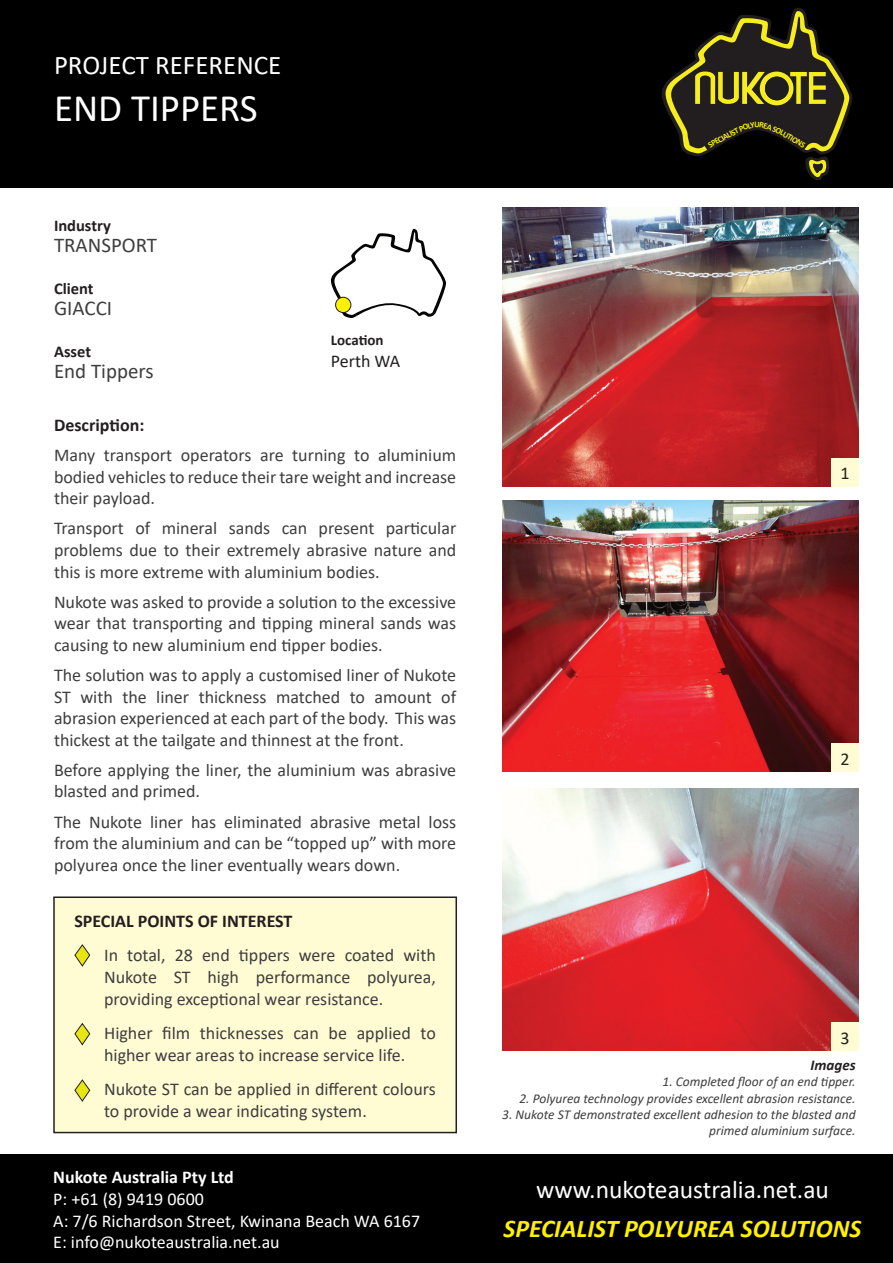
<style>
.page{position:relative;width:893px;height:1263px;background:#fff}
.page>*{position:absolute;margin:0;border:0;box-sizing:border-box;transform-origin:0 0}
.t1{font:39px "Calibri";color:#fff}
.t2{font:27px "Calibri";color:#fff}
.t3{font:italic 700 25.5px "Calibri";color:#fff101}
.t4{font:25.5px "Calibri";color:#fff}
.t5{font:21px "Calibri";color:#3e3e3f}
.t6{font:18px/21.6px "Calibri";color:#3e3e3f;text-align:justify}
.t7{font:18px/21.6px "Calibri";color:#fff}
.t8{font:700 18px "Calibri";color:#231f20}
.t9{font:700 18px "Calibri";color:#fff}
.t10{font:18px "Calibri";color:#231f20}
.t11{font:700 16.5px "Calibri";color:#231f20}
.t12{font:700 15px "Calibri";color:#231f20}
.t13{font:italic 700 15px "Calibri";color:#231f20}
.t14{font:italic 13.5px/16.2px "Calibri";color:#3e3e3f;text-align:right}
</style>
<div class="page">
<div style="left:0;top:1154px;width:893px;height:109px;background:#000"></div>
<div style="left:0;top:0;width:893px;height:187px;background:#000"></div>
<img style="left:502px;top:207px;width:357px;height:279px">
<img style="left:502px;top:501px;width:357px;height:271px">
<img style="left:502px;top:789px;width:357px;height:262px">
<div style="left:54px;top:897px;width:402px;height:235px;background:#fffbd3"></div>
<div style="left:53px;top:896px;width:404px;height:237px;border:2px solid #231f20"></div>
<svg style="left:74px;top:944px;width:16px;height:23px"></svg>
<svg style="left:74px;top:1023px;width:16px;height:22px"></svg>
<svg style="left:74px;top:1079px;width:16px;height:23px"></svg>
<div style="left:831px;top:458px;width:28px;height:28px;background:#fffbd3"></div>
<div style="left:831px;top:744px;width:28px;height:28px;background:#fffbd3"></div>
<div style="left:831px;top:1023px;width:28px;height:28px;background:#fffbd3"></div>
<svg style="left:331px;top:229px;width:115px;height:89px"></svg>
<div style="left:336px;top:297px;width:15px;height:16px;background:#fff101;border-radius:50%"></div>
<div style="left:335px;top:297px;width:16px;height:16px;border:1px solid #231f20;border-radius:50%"></div>
<svg style="left:662px;top:8px;width:191px;height:172px"></svg>
<h2 class="t2" style="left:54px;top:47px;width:229px">PROJECT REFERENCE</h2>
<h1 class="t1" style="left:54px;top:81px;width:205px">END TIPPERS</h1>
<p class="t11" style="left:54px;top:214px;width:58px">Industry</p>
<p class="t5" style="left:54px;top:231px;width:105px">TRANSPORT</p>
<p class="t11" style="left:54px;top:277px;width:41px">Client</p>
<p class="t5" style="left:54px;top:294px;width:60px">GIACCI</p>
<p class="t11" style="left:54px;top:340px;width:39px">Asset</p>
<p class="t5" style="left:54px;top:357px;width:101px">End Tippers</p>
<p class="t8" style="left:54px;top:412px;width:92px">Description:</p>
<p class="t6" style="left:54px;top:444px;width:404px">Many transport operators are turning to aluminium bodied vehicles to reduce their tare weight and increase their payload.</p>
<p class="t6" style="left:54px;top:517px;width:404px">Transport of mineral sands can present particular problems due to their extremely abrasive nature and this is more extreme with aluminium bodies.</p>
<p class="t6" style="left:54px;top:590px;width:404px">Nukote was asked to provide a solution to the excessive wear that transporting and tipping mineral sands was causing to new aluminium end tipper bodies.</p>
<p class="t6" style="left:54px;top:664px;width:404px">The solution was to apply a customised liner of Nukote ST with the liner thickness matched to amount of abrasion experienced at each part of the body. This was thickest at the tailgate and thinnest at the front.</p>
<p class="t6" style="left:54px;top:759px;width:404px">Before applying the liner, the aluminium was abrasive blasted and primed.</p>
<p class="t6" style="left:54px;top:810px;width:404px">The Nukote liner has eliminated abrasive metal loss from the aluminium and can be “topped up” with more polyurea once the liner eventually wears down.</p>
<p class="t12" style="left:331px;top:330px;width:54px">Location</p>
<p class="t10" style="left:331px;top:348px;width:71px">Perth WA</p>
<p class="t8" style="left:74px;top:908px;width:220px">SPECIAL POINTS OF INTEREST</p>
<p class="t6" style="left:104px;top:944px;width:333px;text-indent:-26px">◊ In total, 28 end tippers were coated with Nukote ST high performance polyurea, providing exceptional wear resistance.</p>
<p class="t6" style="left:79px;top:1022px;width:359px;text-align:center">◊ Higher film thicknesses can be applied to higher wear areas to increase service life.</p>
<p class="t6" style="left:104px;top:1078px;width:333px;text-indent:-26px">◊ Nukote ST can be applied in different colours to provide a wear indicating system.</p>
<p class="t9" style="left:53px;top:1164px;width:182px">Nukote Australia Pty Ltd</p>
<p class="t7" style="left:53px;top:1188px;width:368px">P: +61 (8) 9419 0600<br>A: 7/6 Richardson Street, Kwinana Beach WA 6167<br>E: info@nukoteaustralia.net.au</p>
<p class="t10" style="left:840px;top:460px;width:11px">1</p>
<p class="t10" style="left:840px;top:746px;width:11px">2</p>
<p class="t10" style="left:840px;top:1025px;width:11px">3</p>
<p class="t13" style="left:810px;top:1054px;width:47px">Images</p>
<p class="t14" style="left:662px;top:1073px;width:195px">1. Completed floor of an end tipper.</p>
<p class="t14" style="left:519px;top:1089px;width:338px">2. Polyurea technology provides excellent abrasion resistance.</p>
<p class="t14" style="left:502px;top:1105px;width:355px">3. Nukote ST demonstrated excellent adhesion to the blasted and primed aluminium surface.</p>
<h3 class="t4" style="left:536px;top:1172px;width:294px">www.nukoteaustralia.net.au</h3>
<h3 class="t3" style="left:504px;top:1210px;width:359px">SPECIALIST POLYUREA SOLUTIONS</h3>
</div>
